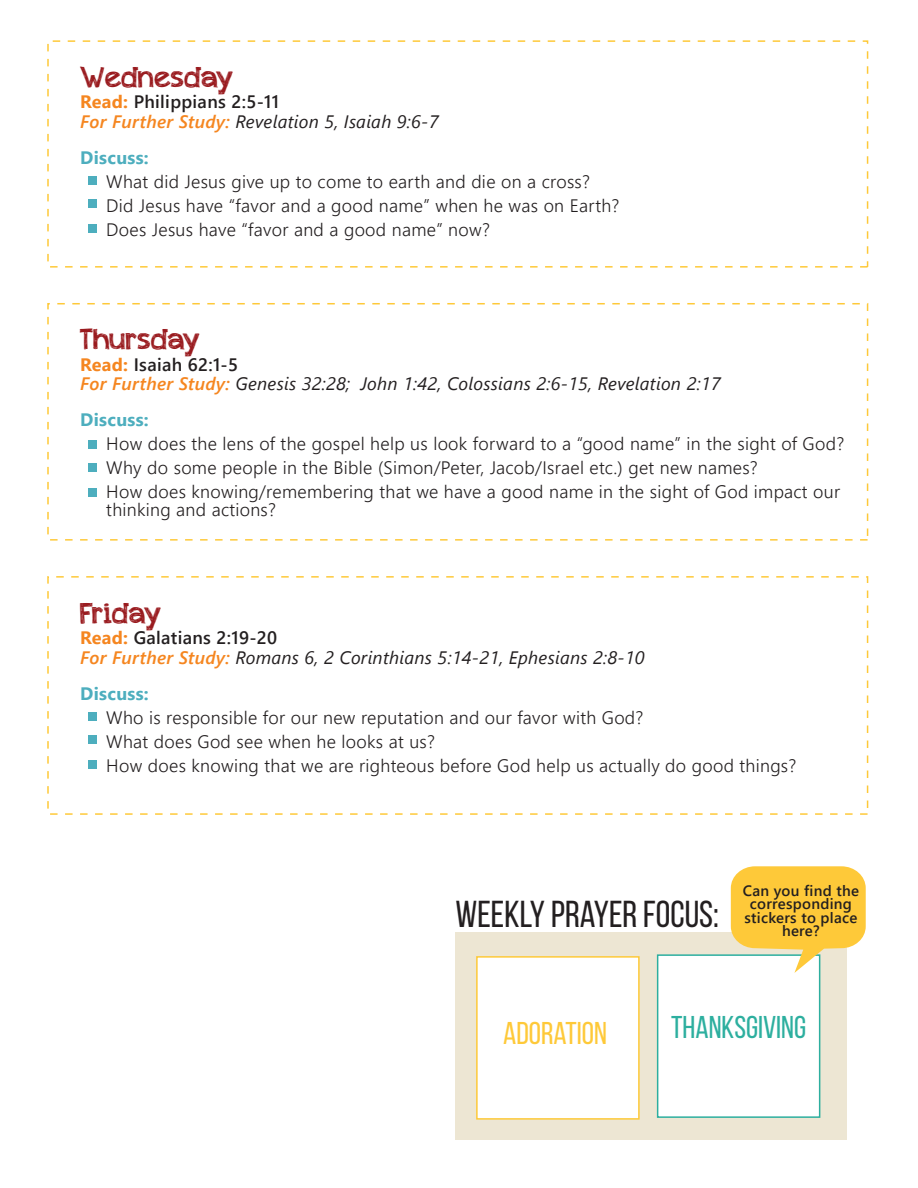
<style>
.page{position:relative;width:918px;height:1188px;background:#fff}
.page>*{position:absolute;margin:0;border:0;box-sizing:border-box;transform-origin:0 0}
.t1{font:37.5px "Bebas Neue";color:#231f20}
.t2{font:31.5px "Bebas Neue";color:#2daf9f}
.t3{font:31.5px "Bebas Neue";color:#fec939}
.t4{font:28.5px "appleberry";color:#991a1e}
.t5{font:300 18px/24px "Segoe UI";letter-spacing:.015em;color:#231f20}
.t6{font:italic 18px/19.5px "Segoe UI";letter-spacing:.015em;color:#231f20}
.t7{font:700 18px "Segoe UI";letter-spacing:.015em;color:#4daebe}
.t8{font:600 15px/13.5px "Segoe UI";letter-spacing:.015em;color:#231f20;text-align:center}
.s1{font-weight:700;font-style:normal;color:#f58620}
.s2{font-weight:600;font-style:normal}
.s3{font-weight:600;color:#f58620}
</style>
<div class="page">
<div style="left:455px;top:932px;width:392px;height:208px;background:#ede6d3"></div>
<div style="left:47px;top:40px;width:821px;height:228px;border:2px dashed #fec939"></div>
<div style="left:47px;top:303px;width:821px;height:238px;border:2px dashed #fec939"></div>
<div style="left:47px;top:576px;width:821px;height:239px;border:2px dashed #fec939"></div>
<div style="left:476px;top:956px;width:164px;height:164px;background:#fff;border:2px solid #fec939"></div>
<div style="left:657px;top:954px;width:163px;height:164px;background:#fff;border:2px solid #2daf9f"></div>
<svg style="left:731px;top:866px;width:135px;height:107px"></svg>
<div style="left:88px;top:176px;width:9px;height:9px;background:#4daebe"></div>
<div style="left:88px;top:199px;width:9px;height:9px;background:#4daebe"></div>
<div style="left:88px;top:224px;width:9px;height:9px;background:#4daebe"></div>
<div style="left:88px;top:440px;width:9px;height:9px;background:#4daebe"></div>
<div style="left:88px;top:463px;width:9px;height:9px;background:#4daebe"></div>
<div style="left:88px;top:488px;width:9px;height:9px;background:#4daebe"></div>
<div style="left:88px;top:712px;width:9px;height:9px;background:#4daebe"></div>
<div style="left:88px;top:735px;width:9px;height:8px;background:#4daebe"></div>
<div style="left:88px;top:760px;width:9px;height:9px;background:#4daebe"></div>
<h3 class="t4" style="left:80px;top:65px;width:154px">Wednesday</h3>
<p class="t6" style="left:80px;top:89px;width:360px"><span class="s1">Read:</span> <span class="s2">Philippians 2:5-11<br></span><span class="s3">For Further Study:</span> Revelation 5, Isaiah 9:6-7</p>
<p class="t7" style="left:80px;top:140px;width:70px">Discuss:</p>
<p class="t5" style="left:106px;top:168px;width:515px">What did Jesus give up to come to earth and die on a cross?<br>Did Jesus have “favor and a good name” when he was on Earth?<br>Does Jesus have “favor and a good name” now?</p>
<h3 class="t4" style="left:80px;top:328px;width:121px">Thursday</h3>
<p class="t6" style="left:80px;top:352px;width:642px"><span class="s1">Read:</span> <span class="s2">Isaiah 62:1-5<br></span><span class="s3">For Further Study:</span> Genesis 32:28; John 1:42, Colossians 2:6-15, Revelation 2:17</p>
<p class="t7" style="left:80px;top:403px;width:70px">Discuss:</p>
<p class="t5" style="left:106px;top:430px;width:739px">How does the lens of the gospel help us look forward to a “good name” in the sight of God?<br>Why do some people in the Bible (Simon/Peter, Jacob/Israel etc.) get new names?<br>How does knowing/remembering that we have a good name in the sight of God impact our</p>
<p class="t5" style="left:106px;top:496px;width:171px">thinking and actions?</p>
<h3 class="t4" style="left:80px;top:601px;width:82px">Friday</h3>
<p class="t6" style="left:80px;top:625px;width:566px"><span class="s1">Read:</span> <span class="s2">Galatians 2:19-20<br></span><span class="s3">For Further Study:</span> Romans 6, 2 Corinthians 5:14-21, Ephesians 2:8-10</p>
<p class="t7" style="left:80px;top:676px;width:70px">Discuss:</p>
<p class="t5" style="left:106px;top:703px;width:692px">Who is responsible for our new reputation and our favor with God?<br>What does God see when he looks at us?<br>How does knowing that we are righteous before God help us actually do good things?</p>
<h1 class="t1" style="left:455px;top:894px;width:265px">WEEKLY PRAYER FOCUS:</h1>
<p class="t8" style="left:743px;top:882px;width:118px">Can you find the corresponding stickers to place here?</p>
<h2 class="t3" style="left:503px;top:1016px;width:105px">ADORATION</h2>
<h2 class="t2" style="left:671px;top:1010px;width:137px">THANKSGIVING</h2>
</div>
